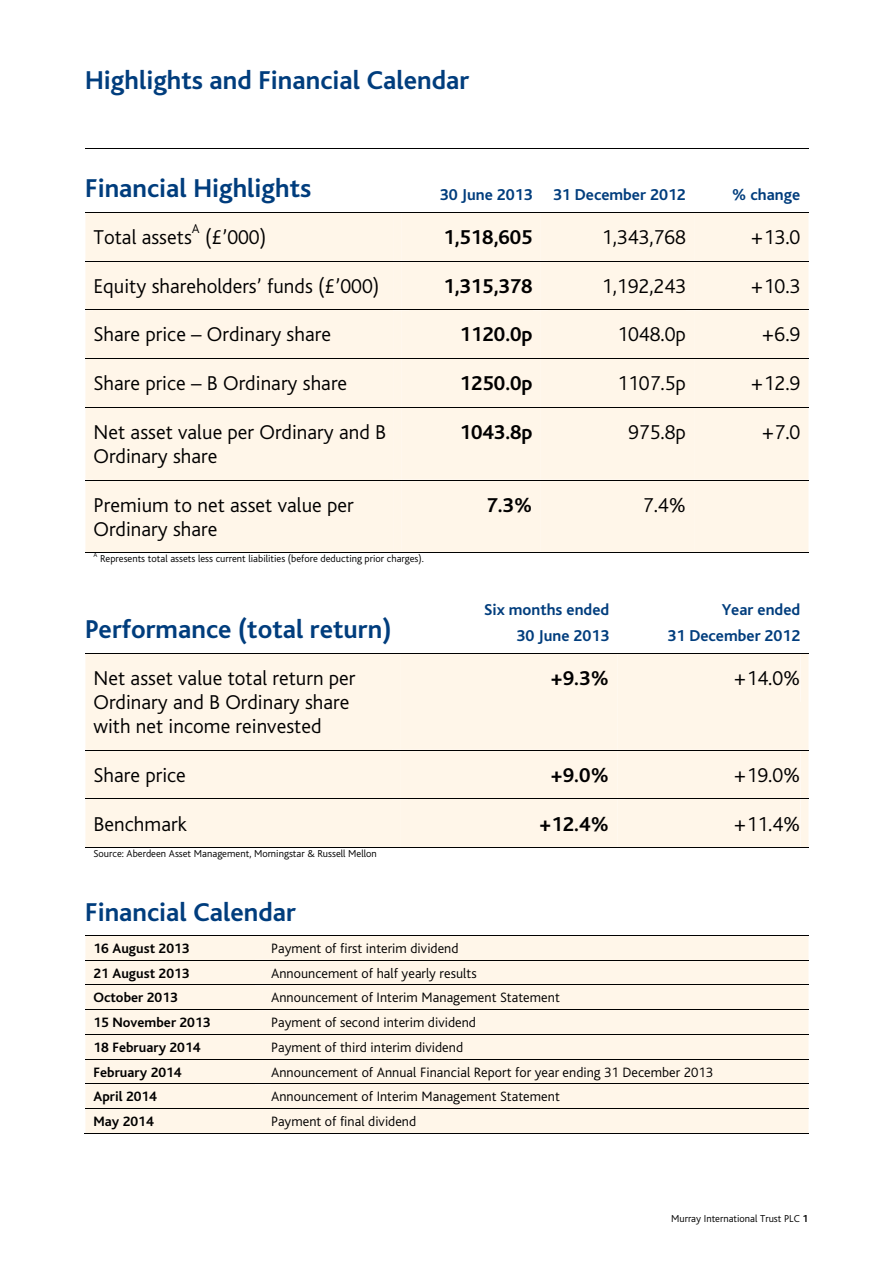
<style>
.page{position:relative;width:893px;height:1263px;background:#fff}
.page>*{position:absolute;margin:0;border:0;box-sizing:border-box;transform-origin:0 0}
.t1{font:700 27px "Bliss";color:#003d7d}
.t2{font:300 21px/24px "Bliss";color:#000}
.t3{font:700 21px "Bliss";color:#000}
.t4{font:700 16.5px/26.2px "Bliss";color:#003d7d;text-align:right}
.t5{font:300 14.25px "Bliss";color:#000}
.t6{font:700 14.25px "Bliss";color:#000}
.t7{font:300 13.5px "Bliss";color:#000}
.t8{font:300 10.5px "Bliss";color:#000}
.t9{font:300 6.75px "Bliss";color:#000}
.s1{font-weight:700}
</style>
<div class="page">
<hr style="left:85px;top:148px;width:723px;height:1px;background:#000">
<div style="left:85px;top:212px;width:723px;height:340px;background:#fff6e9"></div>
<div style="left:702px;top:480px;width:98px;height:48px;background:#fff6e9"></div>
<hr style="left:85px;top:480px;width:723px;height:1px;background:#000">
<hr style="left:85px;top:552px;width:723px;height:1px;background:#000">
<div style="left:85px;top:653px;width:723px;height:194px;background:#fff6e9"></div>
<div style="left:625px;top:799px;width:175px;height:48px;background:#fff6e9"></div>
<hr style="left:85px;top:799px;width:723px;height:1px;background:#000">
<hr style="left:85px;top:847px;width:723px;height:1px;background:#000">
<div style="left:85px;top:935px;width:723px;height:198px;background:#fff6e9"></div>
<div style="left:271px;top:1109px;width:529px;height:24px;background:#fff6e9"></div>
<hr style="left:85px;top:1108px;width:723px;height:1px;background:#000">
<hr style="left:84px;top:1133px;width:179px;height:1px;background:#000">
<hr style="left:262px;top:1133px;width:546px;height:1px;background:#000">
<p class="t1" style="left:85px;top:70px;width:386px">Highlights and Financial Calendar</p>
<p class="t1" style="left:85px;top:178px;width:228px">Financial Highlights</p>
<p class="t4" style="left:440px;top:183px;width:248px">30 June 2013 31 December 2012</p>
<p class="t4" style="left:732px;top:183px;width:70px">% change</p>
<p class="t2" style="left:94px;top:227px;width:100px">Total assets</p>
<p class="t7" style="left:192px;top:224px;width:9px">A</p>
<p class="t2" style="left:205px;top:227px;width:63px">(£’000)</p>
<p class="t3" style="left:443px;top:229px;width:91px">1,518,605</p>
<p class="t2" style="left:602px;top:227px;width:86px">1,343,768</p>
<p class="t2" style="left:751px;top:227px;width:51px">+13.0</p>
<p class="t2" style="left:94px;top:276px;width:287px">Equity shareholders’ funds (£’000)</p>
<p class="t3" style="left:443px;top:278px;width:91px">1,315,378</p>
<p class="t2" style="left:602px;top:276px;width:86px">1,192,243</p>
<p class="t2" style="left:751px;top:276px;width:51px">+10.3</p>
<p class="t2" style="left:94px;top:324px;width:239px">Share price – Ordinary share</p>
<p class="t3" style="left:460px;top:327px;width:74px">1120.0p</p>
<p class="t2" style="left:617px;top:324px;width:70px">1048.0p</p>
<p class="t2" style="left:761px;top:324px;width:40px">+6.9</p>
<p class="t2" style="left:94px;top:373px;width:255px">Share price – B Ordinary share</p>
<p class="t3" style="left:460px;top:375px;width:74px">1250.0p</p>
<p class="t2" style="left:617px;top:373px;width:70px">1107.5p</p>
<p class="t2" style="left:751px;top:373px;width:51px">+12.9</p>
<p class="t2" style="left:94px;top:422px;width:294px">Net asset value per Ordinary and B<br>Ordinary share</p>
<p class="t3" style="left:460px;top:424px;width:74px">1043.8p</p>
<p class="t2" style="left:628px;top:422px;width:59px">975.8p</p>
<p class="t2" style="left:761px;top:422px;width:40px">+7.0</p>
<p class="t2" style="left:94px;top:495px;width:262px">Premium to net asset value per<br>Ordinary share</p>
<p class="t3" style="left:486px;top:497px;width:48px">7.3%</p>
<p class="t2" style="left:643px;top:495px;width:44px">7.4%</p>
<p class="t9" style="left:94px;top:552px;width:5px">A</p>
<p class="t8" style="left:100px;top:554px;width:325px">Represents total assets less current liabilities (before deducting prior charges).</p>
<p class="t1" style="left:85px;top:619px;width:308px">Performance (total return)</p>
<p class="t4" style="left:484px;top:598px;width:127px">Six months ended<br>30 June 2013</p>
<p class="t4" style="left:667px;top:598px;width:134px">Year ended<br>31 December 2012</p>
<p class="t2" style="left:94px;top:668px;width:263px">Net asset value total return per<br>Ordinary and B Ordinary share with net income reinvested</p>
<p class="t3" style="left:550px;top:670px;width:60px">+9.3%</p>
<p class="t2" style="left:733px;top:668px;width:68px">+14.0%</p>
<p class="t2" style="left:94px;top:765px;width:94px">Share price</p>
<p class="t3" style="left:550px;top:767px;width:60px">+9.0%</p>
<p class="t2" style="left:733px;top:765px;width:68px">+19.0%</p>
<p class="t2" style="left:94px;top:813px;width:95px">Benchmark</p>
<p class="t3" style="left:539px;top:816px;width:72px">+12.4%</p>
<p class="t2" style="left:733px;top:813px;width:68px">+11.4%</p>
<p class="t8" style="left:94px;top:849px;width:285px">Source: Aberdeen Asset Management, Morningstar &amp; Russell Mellon</p>
<p class="t1" style="left:85px;top:901px;width:212px">Financial Calendar</p>
<p class="t6" style="left:94px;top:943px;width:97px">16 August 2013</p>
<p class="t5" style="left:271px;top:942px;width:189px">Payment of first interim dividend</p>
<p class="t6" style="left:94px;top:967px;width:97px">21 August 2013</p>
<p class="t5" style="left:271px;top:967px;width:207px">Announcement of half yearly results</p>
<p class="t6" style="left:94px;top:992px;width:86px">October 2013</p>
<p class="t5" style="left:271px;top:992px;width:290px">Announcement of Interim Management Statement</p>
<p class="t6" style="left:94px;top:1017px;width:118px">15 November 2013</p>
<p class="t5" style="left:271px;top:1017px;width:206px">Payment of second interim dividend</p>
<p class="t6" style="left:94px;top:1042px;width:108px">18 February 2014</p>
<p class="t5" style="left:271px;top:1041px;width:194px">Payment of third interim dividend</p>
<p class="t6" style="left:94px;top:1066px;width:90px">February 2014</p>
<p class="t5" style="left:271px;top:1066px;width:444px">Announcement of Annual Financial Report for year ending 31 December 2013</p>
<p class="t6" style="left:94px;top:1091px;width:65px">April 2014</p>
<p class="t5" style="left:271px;top:1091px;width:290px">Announcement of Interim Management Statement</p>
<p class="t6" style="left:94px;top:1116px;width:62px">May 2014</p>
<p class="t5" style="left:271px;top:1116px;width:147px">Payment of final dividend</p>
<p class="t8" style="left:671px;top:1215px;width:139px">Murray International Trust PLC <span class="s1">1</span></p>
</div>
